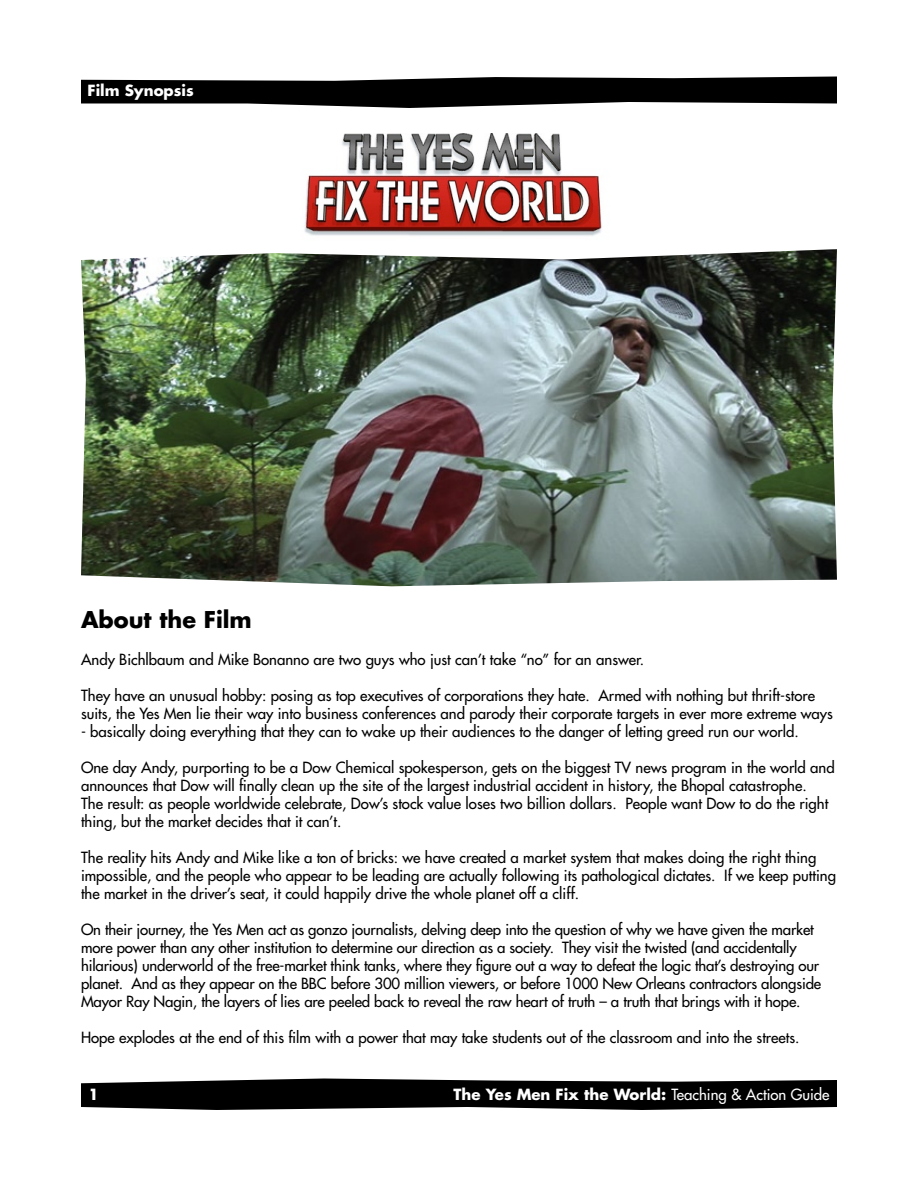
<style>
.page{position:relative;width:918px;height:1188px;background:#fff}
.page>*{position:absolute;margin:0;border:0;box-sizing:border-box;transform-origin:0 0}
.t1{font:700 22.5px "Futura";color:#000}
.t2{font:15px/18px "Futura";color:#000}
.t3{font:700 15px "Futura";color:#fff}
.s1{font-weight:400}
</style>
<div class="page">
<svg style="left:81px;top:1078px;width:756px;height:32px;background:#202020"></svg>
<svg style="left:81px;top:76px;width:756px;height:32px"></svg>
<img style="left:304px;top:133px;width:298px;height:103px">
<img style="left:81px;top:249px;width:756px;height:337px">
<p class="t3" style="left:88px;top:80px;width:108px">Film Synopsis</p>
<h1 class="t1" style="left:81px;top:604px;width:172px">About the Film</h1>
<p class="t2" style="left:81px;top:650px;width:565px">Andy Bichlbaum and Mike Bonanno are two guys who just can’t take “no” for an answer.</p>
<p class="t2" style="left:81px;top:686px;width:753px">They have an unusual hobby: posing as top executives of corporations they hate. Armed with nothing but thrift-store suits, the Yes Men lie their way into business conferences and parody their corporate targets in ever more extreme ways</p>
<p class="t2" style="left:81px;top:722px;width:719px">- basically doing everything that they can to wake up their audiences to the danger of letting greed run our world.</p>
<p class="t2" style="left:81px;top:758px;width:755px">One day Andy, purporting to be a Dow Chemical spokesperson, gets on the biggest TV news program in the world and announces that Dow will finally clean up the site of the largest industrial accident in history, the Bhopal catastrophe.<br>The result: as people worldwide celebrate, Dow’s stock value loses two billion dollars. People want Dow to do the right thing, but the market decides that it can’t.</p>
<p class="t2" style="left:81px;top:848px;width:757px">The reality hits Andy and Mike like a ton of bricks: we have created a market system that makes doing the right thing impossible, and the people who appear to be leading are actually following its pathological dictates. If we keep putting the market in the driver’s seat, it could happily drive the whole planet off a cliff.</p>
<p class="t2" style="left:81px;top:920px;width:742px">On their journey, the Yes Men act as gonzo journalists, delving deep into the question of why we have given the market more power than any other institution to determine our direction as a society. They visit the twisted (and accidentally hilarious) underworld of the free-market think tanks, where they figure out a way to defeat the logic that’s destroying our planet. And as they appear on the BBC before 300 million viewers, or before 1000 New Orleans contractors alongside Mayor Ray Nagin, the layers of lies are peeled back to reveal the raw heart of truth – a truth that brings with it hope.</p>
<p class="t2" style="left:81px;top:1028px;width:720px">Hope explodes at the end of this film with a power that may take students out of the classroom and into the streets.</p>
<p class="t3" style="left:88px;top:1084px;width:12px">1</p>
<p class="t3" style="left:454px;top:1083px;width:378px">The Yes Men Fix the World: <span class="s1">Teaching &amp; Action Guide</span></p>
</div>
